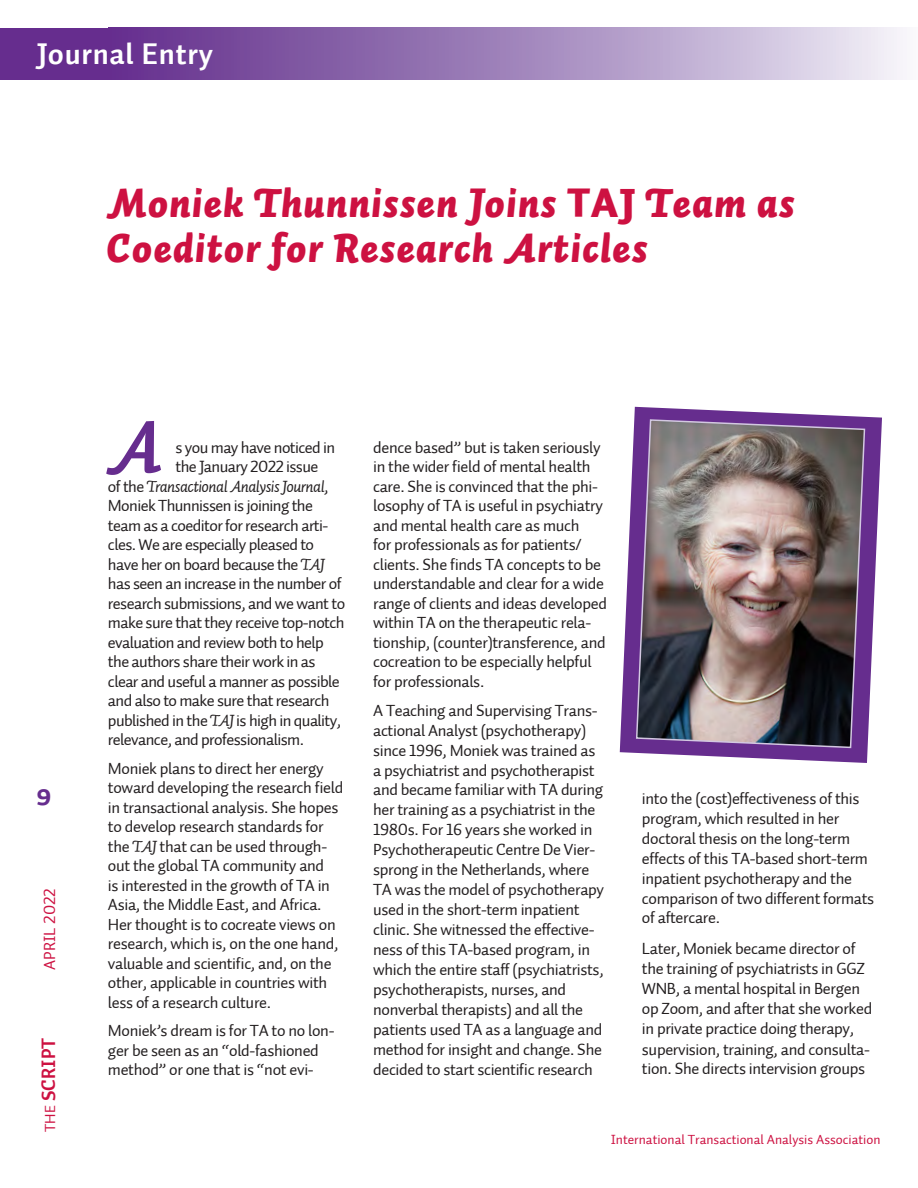
<style>
.page{position:relative;width:918px;height:1188px;background:#fff}
.page>*{position:absolute;margin:0;border:0;box-sizing:border-box;transform-origin:0 0}
.Initial_Cap{font:75px "Auto 2 Bold Italic LF";color:#662d8e}
.HD_1{font:40.5px/45px "Auto 2 Black Italic LF";letter-spacing:.025em;color:#cd1141}
.Section_bar_HD{font:30px "Auto 2 Bold LF";letter-spacing:.025em;color:#fff}
.t1{font:30px "Auto 3 Bold Sm Cp";color:#662d8e}
.footer_date{font:700 19.5px "Auto 2";color:#cd1141}
.basic_body_text{font:16.5px/20px "Auto 2 Regular LF";letter-spacing:-.02em;color:#231f20}
.basic_body_text-2{font:16.5px "Auto 2 Italic LF";letter-spacing:-.035em;color:#231f20}
.footer_date-2{font:16.5px "Auto 2 Regular LF";color:#cd1141}
.t2{font:13.5px "Auto 2 Regular LF";color:#cd1141}
.s1{font-family:"Auto 2 Black LF"}
.s2{font-family:"Auto 2 Regular LF";font-weight:400;font-size:15px}
.s3{font-family:"Auto 2 Regular LF"}
.s4{font-family:"Auto 2 Italic LF"}
</style>
<div class="page">
<div style="left:0;top:28px;width:126px;height:52px;background:#662d8e"></div>
<div style="left:109px;top:28px;width:809px;height:52px;background:linear-gradient(to right,#5d2788,#eeedf5)"></div>
<svg style="left:620px;top:407px;width:262px;height:356px;fill:#662d8e"></svg>
<img style="left:635px;top:418px;width:231px;height:331px">
<p class="Section_bar_HD" style="left:37px;top:34px;width:178px">Journal Entry</p>
<p class="HD_1" style="left:107px;top:182px;width:689px">Moniek Thunnissen Joins <span class="s1">TAJ</span> Team as<br>Coeditor for Research Articles</p>
<h3 class="t1" style="left:36px;top:777px;width:17px">9</h3>
<p class="footer_date-2" style="left:39px;top:970px;width:83px;rotate:-90deg">APRIL 2022</p>
<p class="footer_date" style="left:36px;top:1132px;width:96px;rotate:-90deg"><span class="s2">THE</span> SCRIPT</p>
<p class="Initial_Cap" style="left:107px;top:398px;width:56px">A</p>
<p class="basic_body_text" style="left:175px;top:437px;width:161px">s you may have noticed in</p>
<p class="basic_body_text" style="left:175px;top:457px;width:144px">the January 2022 issue</p>
<p class="basic_body_text-2" style="left:108px;top:475px;width:222px"><span class="s3">of the</span> Transactional Analysis Journal<span class="s3">,</span></p>
<p class="basic_body_text" style="left:108px;top:496px;width:207px">Moniek Thunnissen is joining the</p>
<p class="basic_body_text" style="left:108px;top:515px;width:222px">team as a coeditor for research arti-</p>
<p class="basic_body_text" style="left:108px;top:535px;width:208px">cles. We are especially pleased to</p>
<p class="basic_body_text" style="left:108px;top:554px;width:218px">have her on board because the <span class="s4">TAJ</span></p>
<p class="basic_body_text" style="left:108px;top:574px;width:235px">has seen an increase in the number of</p>
<p class="basic_body_text" style="left:108px;top:593px;width:239px">research submissions, and we want to</p>
<p class="basic_body_text" style="left:108px;top:613px;width:238px">make sure that they receive top-notch</p>
<p class="basic_body_text" style="left:108px;top:632px;width:217px">evaluation and review both to help</p>
<p class="basic_body_text" style="left:108px;top:652px;width:209px">the authors share their work in as</p>
<p class="basic_body_text" style="left:108px;top:671px;width:233px">clear and useful a manner as possible</p>
<p class="basic_body_text" style="left:108px;top:691px;width:223px">and also to make sure that research</p>
<p class="basic_body_text" style="left:108px;top:710px;width:235px">published in the <span class="s4">TAJ</span> is high in quality,</p>
<p class="basic_body_text" style="left:108px;top:730px;width:198px">relevance, and professionalism.</p>
<p class="basic_body_text" style="left:108px;top:759px;width:237px;line-height:19.5px">Moniek plans to direct her energy toward developing the research field in transactional analysis. She hopes to develop research standards for the <span class="s4">TAJ</span> that can be used through&shy;out the global TA community and<br>is interested in the growth of TA in Asia, the Middle East, and Africa.<br>Her thought is to cocreate views on research, which is, on the one hand, valuable and scientific, and, on the other, applicable in countries with less of a research culture.</p>
<p class="basic_body_text" style="left:108px;top:1021px;width:228px;line-height:19.5px">Moniek’s dream is for TA to no lon&shy;ger be seen as an “old-fashioned method” or one that is “not evi-</p>
<p class="basic_body_text" style="left:373px;top:438px;width:235px;line-height:19.5px">dence based” but is taken seriously in the wider field of mental health care. She is convinced that the phi&shy;losophy of TA is useful in psychiatry and mental health care as much<br>for professionals as for patients/ clients. She finds TA concepts to be understandable and clear for a wide range of clients and ideas developed within TA on the therapeutic rela&shy;tionship, (counter)transference, and cocreation to be especially helpful for professionals.</p>
<p class="basic_body_text" style="left:373px;top:700px;width:233px">A Teaching and Supervising Trans&shy;actional Analyst (psychotherapy) since 1996, Moniek was trained as a psychiatrist and psychotherapist and became familiar with TA during her training as a psychiatrist in the 1980s. For 16 years she worked in Psychotherapeutic Centre De Vier&shy;sprong in the Netherlands, where TA was the model of psychotherapy used in the short-term inpatient clinic. She witnessed the effective&shy;ness of this TA-based program, in which the entire staff (psychiatrists, psychotherapists, nurses, and nonverbal therapists) and all the patients used TA as a language and method for insight and change. She decided to start scientific research</p>
<p class="basic_body_text" style="left:642px;top:789px;width:234px">into the (cost)effectiveness of this program, which resulted in her doctoral thesis on the long-term effects of this TA-based short-term inpatient psychotherapy and the comparison of two different formats of aftercare.</p>
<p class="basic_body_text" style="left:642px;top:939px;width:232px">Later, Moniek became director of the training of psychiatrists in GGZ WNB, a mental hospital in Bergen op Zoom, and after that she worked in private practice doing therapy, supervision, training, and consulta&shy;tion. She directs intervision groups</p>
<p class="t2" style="left:611px;top:1131px;width:271px">International Transactional Analysis Association</p>
</div>
